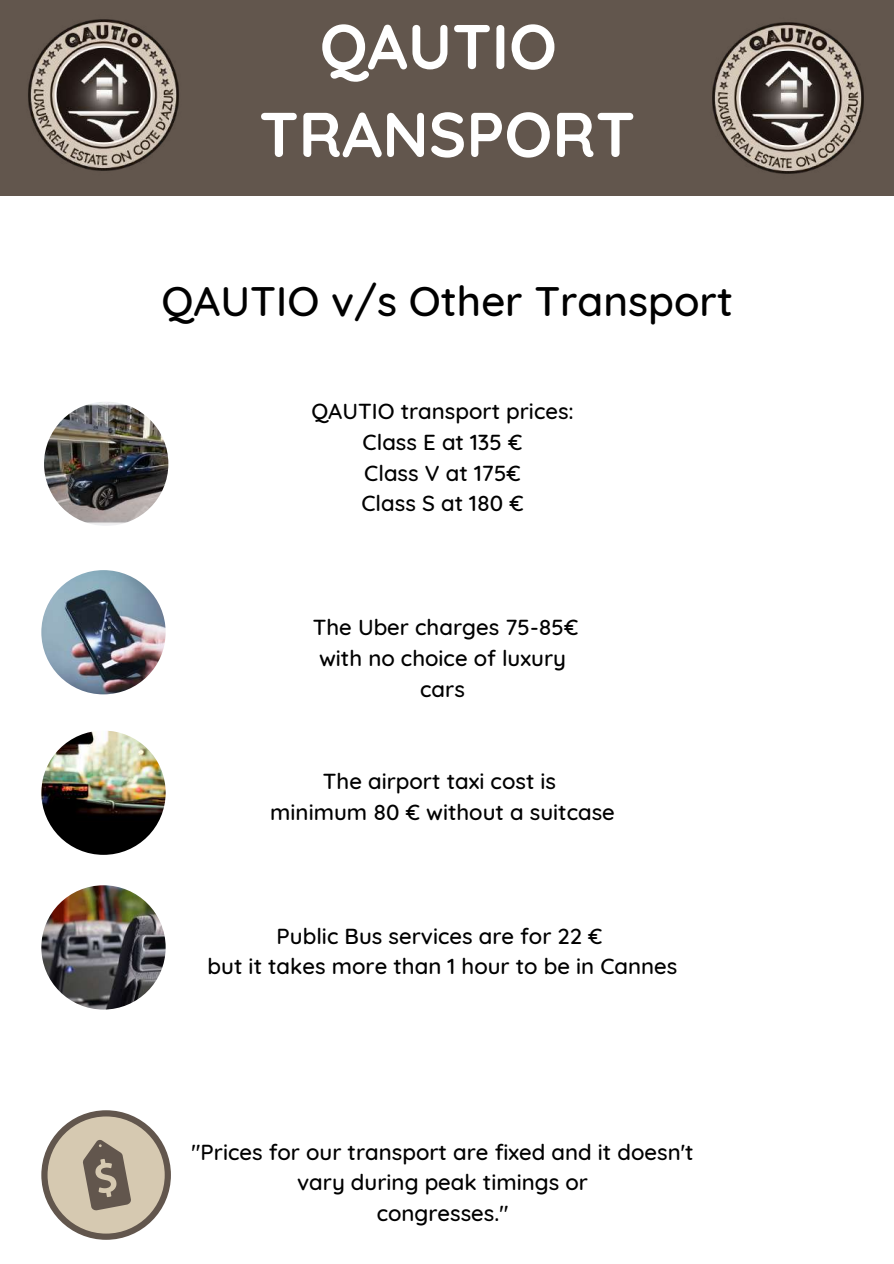
<style>
.page{position:relative;width:894px;height:1264px;background:#fff}
.page>*{position:absolute;margin:0;border:0;box-sizing:border-box;transform-origin:0 0}
.t1{font:700 63px/87.8px "Quicksand";color:#fff;text-align:center}
.t2{font:500 42px "Quicksand";color:#000}
.t3{font:500 22.2px/30.9px "Quicksand";color:#000;text-align:center}
</style>
<div class="page">
<div style="left:196px;top:0;width:493px;height:196px;background:#62564d"></div>
<div style="left:681px;top:0;width:212px;height:195px;background:#62564d"></div>
<div style="left:0;top:0;width:207px;height:195px;background:#62564d"></div>
<img style="left:28px;top:19px;width:151px;height:152px">
<img style="left:712px;top:22px;width:152px;height:152px">
<img style="left:44px;top:401px;width:124px;height:125px;border-radius:50%">
<img style="left:41px;top:570px;width:125px;height:124px;border-radius:50%">
<img style="left:41px;top:730px;width:125px;height:124px;border-radius:50%">
<img style="left:41px;top:885px;width:125px;height:124px;border-radius:50%">
<svg style="left:41px;top:1110px;width:130px;height:129px"></svg>
<h1 class="t1" style="left:259px;top:2px;width:377px">QAUTIO<br>TRANSPORT</h1>
<h2 class="t2" style="left:161px;top:274px;width:573px">QAUTIO v/s Other Transport</h2>
<p class="t3" style="left:311px;top:395px;width:264px">QAUTIO transport prices:<br>Class E at 135 €<br>Class V at 175€<br>Class S at 180 €</p>
<p class="t3" style="left:313px;top:611px;width:267px">The Uber charges 75-85€ with no choice of luxury cars</p>
<p class="t3" style="left:270px;top:765px;width:346px">The airport taxi cost is<br>minimum 80 € without a suitcase</p>
<p class="t3" style="left:207px;top:919px;width:471px">Public Bus services are for 22 €<br>but it takes more than 1 hour to be in Cannes</p>
<p class="t3" style="left:191px;top:1135px;width:503px">"Prices for our transport are fixed and it doesn't vary during peak timings or<br>congresses."</p>
</div>
